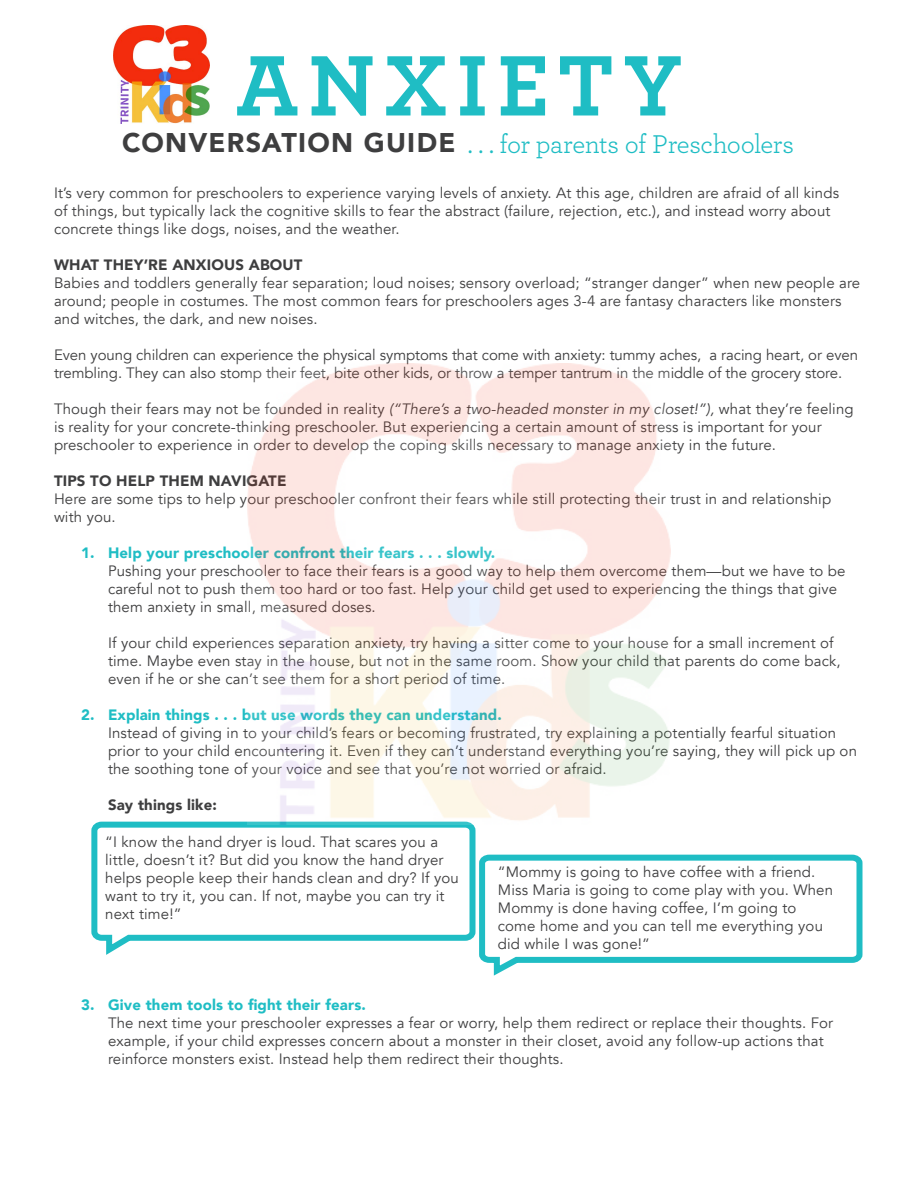
<style>
.page{position:relative;width:918px;height:1188px;background:#fff}
.page>*{position:absolute;margin:0;border:0;box-sizing:border-box;transform-origin:0 0}
.t1{font:700 90px "Archer Pro";letter-spacing:.105em;color:#1fbdc4}
.t2{font:27px "Archer Pro";letter-spacing:-.015em;color:#1fbdc4}
.t3{font:900 27px "Avenir";letter-spacing:.045em;color:#3e3e3f}
.t4{font:15px/18px "Avenir";letter-spacing:.01em;color:#3e3e3f}
.t5{font:900 15px "Avenir";letter-spacing:.01em;color:#3e3e3f}
.s1{font-style:italic}
.s2{font-weight:900;color:#1fbdc4}
</style>
<div class="page">
<svg style="left:91px;top:821px;width:385px;height:134px"></svg>
<svg style="left:479px;top:854px;width:384px;height:122px"></svg>
<img style="left:113px;top:26px;width:96px;height:98px">
<img style="left:248px;top:364px;width:422px;height:460px">
<p class="t1" style="left:236px;top:15px;width:447px">ANXIETY</p>
<p class="t3" style="left:122px;top:120px;width:335px">CONVERSATION GUIDE</p>
<p class="t2" style="left:468px;top:125px;width:328px">. . . for parents of Preschoolers</p>
<p class="t4" style="left:54px;top:184px;width:787px">It’s very common for preschoolers to experience varying levels of anxiety. At this age, children are afraid of all kinds of things, but typically lack the cognitive skills to fear the abstract (failure, rejection, etc.), and instead worry about concrete things like dogs, noises, and the weather.</p>
<p class="t5" style="left:54px;top:252px;width:250px">WHAT THEY’RE ANXIOUS ABOUT</p>
<p class="t4" style="left:54px;top:274px;width:808px">Babies and toddlers generally fear separation; loud noises; sensory overload; “stranger danger” when new people are around; people in costumes. The most common fears for preschoolers ages 3-4 are fantasy characters like monsters and witches, the dark, and new noises.</p>
<p class="t4" style="left:54px;top:346px;width:806px">Even young children can experience the physical symptoms that come with anxiety: tummy aches, a racing heart, or even trembling. They can also stomp their feet, bite other kids, or throw a temper tantrum in the middle of the grocery store.</p>
<p class="t4" style="left:54px;top:400px;width:801px">Though their fears may not be founded in reality <span class="s1">(“There’s a two-headed monster in my closet!”),</span> what they’re feeling is reality for your concrete-thinking preschooler. But experiencing a certain amount of stress is important for your preschooler to experience in order to develop the coping skills necessary to manage anxiety in the future.</p>
<p class="t5" style="left:54px;top:468px;width:234px">TIPS TO HELP THEM NAVIGATE</p>
<p class="t4" style="left:54px;top:490px;width:779px">Here are some tips to help your preschooler confront their fears while still protecting their trust in and relationship with you.</p>
<p class="t4" style="left:108px;top:544px;width:739px;text-indent:-27px"><span class="s2">1. Help your preschooler confront their fears . . . slowly.<br></span>Pushing your preschooler to face their fears is a good way to help them overcome them—but we have to be careful not to push them too hard or too fast. Help your child get used to experiencing the things that give them anxiety in small, measured doses.</p>
<p class="t4" style="left:108px;top:634px;width:734px">If your child experiences separation anxiety, try having a sitter come to your house for a small increment of time. Maybe even stay in the house, but not in the same room. Show your child that parents do come back, even if he or she can’t see them for a short period of time.</p>
<p class="t4" style="left:108px;top:706px;width:751px;text-indent:-27px"><span class="s2">2. Explain things . . . but use words they can understand.<br></span>Instead of giving in to your child’s fears or becoming frustrated, try explaining a potentially fearful situation prior to your child encountering it. Even if they can’t understand everything you’re saying, they will pick up on the soothing tone of your voice and see that you’re not worried or afraid.</p>
<p class="t5" style="left:108px;top:792px;width:110px">Say things like:</p>
<p class="t4" style="left:105px;top:833px;width:355px">“I know the hand dryer is loud. That scares you a little, doesn’t it? But did you know the hand dryer helps people keep their hands clean and dry? If you want to try it, you can. If not, maybe you can try it next time!”</p>
<p class="t4" style="left:498px;top:864px;width:337px">“Mommy is going to have coffee with a friend.<br>Miss Maria is going to come play with you. When Mommy is done having coffee, I’m going to come home and you can tell me everything you did while I was gone!”</p>
<p class="t4" style="left:108px;top:996px;width:727px;text-indent:-27px"><span class="s2">3. Give them tools to fight their fears.<br></span>The next time your preschooler expresses a fear or worry, help them redirect or replace their thoughts. For example, if your child expresses concern about a monster in their closet, avoid any follow-up actions that reinforce monsters exist. Instead help them redirect their thoughts.</p>
</div>
